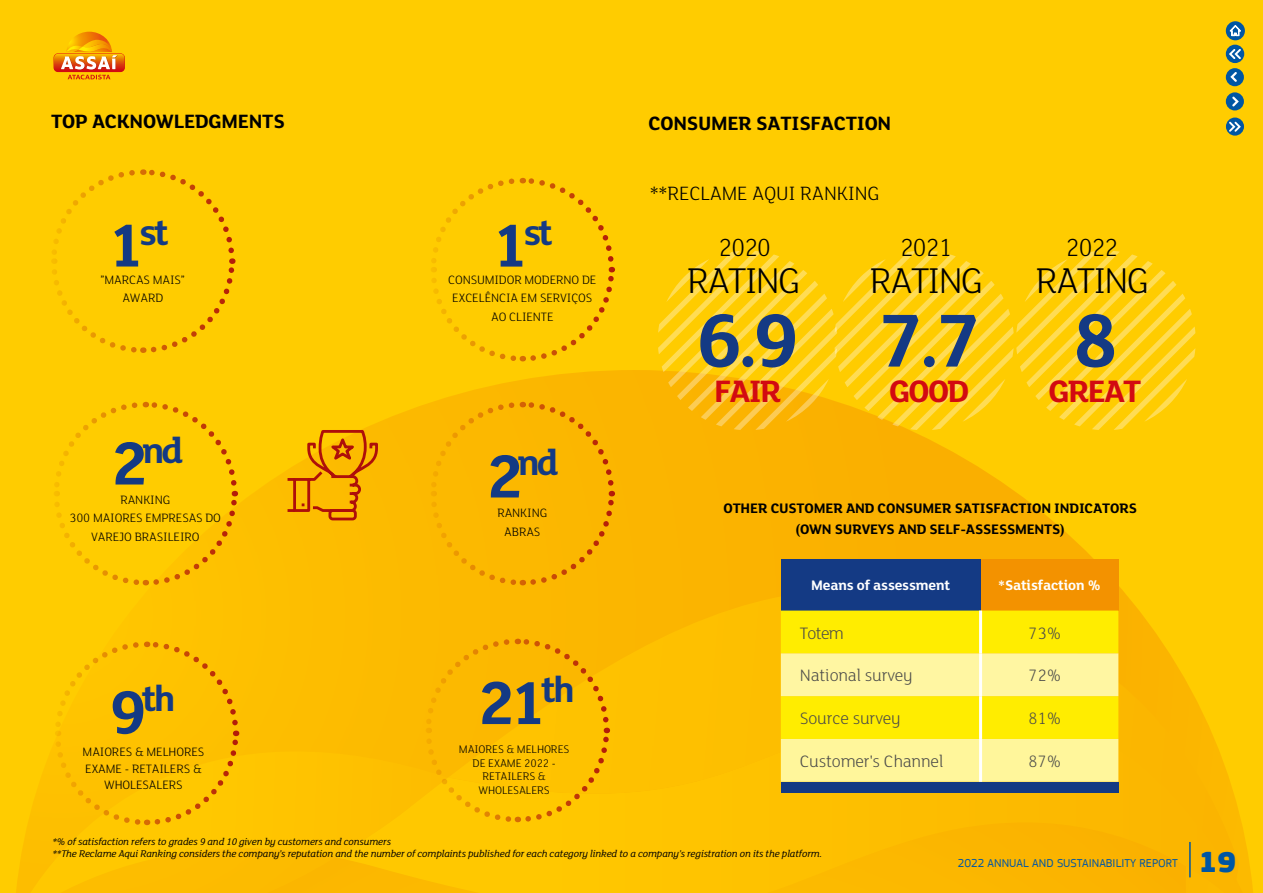
<style>
.page{position:relative;width:1263px;height:893px;background:#fc0}
.page>*{position:absolute;margin:0;border:0;box-sizing:border-box;transform-origin:0 0}
.t1{font:81.75px "FS Lola Bold Regular";color:#143a84}
.t2{font:66px "FS Lola Bold Regular";color:#143a84}
.t3{font:39px "FS Lola Light Regular";letter-spacing:-.05em;color:#000}
.t4{font:38.55px "FS Lola Bold Regular";letter-spacing:-.075em;color:#143a84}
.t5{font:33.75px "FS Lola Bold Regular";letter-spacing:-.05em;color:#d20a11}
.t6{font:900 30px "PF Square Sans Pro";color:#0056a4}
.t7{font:27px "FS Lola Light Regular";letter-spacing:-.05em;color:#000}
.t8{font:21px "FS Lola Bold Regular";letter-spacing:-.01em;color:#000}
.t9{font:21px "FS Lola Light Regular";letter-spacing:-.01em;color:#000}
.t10{font:18px "FS Lola Light Regular";letter-spacing:-.01em;color:#4a4a49}
.t11{font:15px/21px "FS Lola Bold Regular";letter-spacing:-.01em;color:#000;text-align:center}
.t12{font:15px "FS Lola Bold Regular";letter-spacing:-.01em;color:#fff}
.t13{font:13.2px/18.5px "FS Lola Light Regular";letter-spacing:-.01em;color:#000;text-align:center}
.t14{font:12px/13.5px "FS Lola Light Regular";letter-spacing:-.01em;color:#000;text-align:center}
.t15{font:12px "PF Square Sans Pro";color:#0056a4}
.t16{font:10.5px/12px "FS Lola Italic Regular";letter-spacing:-.01em;color:#000}
.s1{font-size:66px}
</style>
<div class="page">
<img style="left:16px;top:370px;width:1237px;height:523px">
<img style="left:29px;top:751px;width:306px;height:142px">
<img style="left:335px;top:703px;width:909px;height:190px">
<img style="left:448px;top:589px;width:791px;height:294px">
<svg style="left:658px;top:251px;width:537px;height:179px"></svg>
<svg style="left:53px;top:31px;width:72px;height:48px"></svg>
<svg style="left:423px;top:637px;width:189px;height:188px"></svg>
<svg style="left:52px;top:640px;width:189px;height:188px"></svg>
<div style="left:428px;top:400px;width:189px;height:188px;background:#fcb800"></div>
<svg style="left:51px;top:400px;width:189px;height:188px"></svg>
<div style="left:781px;top:782px;width:337px;height:11px;background:#143a84"></div>
<div style="left:781px;top:559px;width:199px;height:52px;background:#143a84"></div>
<div style="left:980px;top:559px;width:138px;height:52px;background:#f39200"></div>
<svg style="left:781px;top:611px;width:337px;height:171px;background:#fef14f"></svg>
<hr style="left:979px;top:611px;width:3px;height:42px;background:#fff">
<hr style="left:979px;top:653px;width:3px;height:43px;background:#fff">
<hr style="left:979px;top:696px;width:3px;height:43px;background:#fff">
<hr style="left:979px;top:739px;width:3px;height:43px;background:#fff">
<svg style="left:285px;top:431px;width:94px;height:91px"></svg>
<hr style="left:1189px;top:842px;width:2px;height:35px;background:#0056a4">
<svg style="left:51px;top:169px;width:185px;height:184px"></svg>
<svg style="left:431px;top:178px;width:184px;height:184px"></svg>
<div style="left:1226px;top:45px;width:18px;height:18px;background:#0056a4;border-radius:50%"></div>
<svg style="left:1229px;top:49px;width:12px;height:10px"></svg>
<div style="left:1226px;top:92px;width:18px;height:18px;background:#0056a4;border-radius:50%"></div>
<svg style="left:1232px;top:97px;width:7px;height:10px"></svg>
<div style="left:1226px;top:68px;width:18px;height:18px;background:#0056a4;border-radius:50%"></div>
<svg style="left:1230px;top:72px;width:7px;height:10px"></svg>
<svg style="left:1226px;top:21px;width:19px;height:19px"></svg>
<svg style="left:1229px;top:25px;width:12px;height:11px"></svg>
<div style="left:1226px;top:118px;width:18px;height:18px;background:#0056a4;border-radius:50%"></div>
<svg style="left:1229px;top:122px;width:12px;height:10px"></svg>
<h3 class="t8" style="left:51px;top:110px;width:235px">TOP ACKNOWLEDGMENTS</h3>
<h3 class="t8" style="left:648px;top:112px;width:244px">CONSUMER SATISFACTION</h3>
<h3 class="t4" style="left:107px;top:211px;width:63px"><span class="s1">1</span>st</h3>
<p class="t13" style="left:100px;top:271px;width:86px">”MARCAS MAIS”<br>AWARD</p>
<h3 class="t4" style="left:492px;top:211px;width:63px"><span class="s1">1</span>st</h3>
<p class="t13" style="left:448px;top:271px;width:150px">CONSUMIDOR MODERNO DE<br>EXCELÊNCIA EM SERVIÇOS<br>AO CLIENTE</p>
<h3 class="t4" style="left:143px;top:429px;width:42px">nd</h3>
<h2 class="t2" style="left:111px;top:428px;width:38px">2</h2>
<h3 class="t4" style="left:518px;top:442px;width:42px">nd</h3>
<h2 class="t2" style="left:486px;top:441px;width:38px">2</h2>
<p class="t13" style="left:70px;top:490px;width:153px">RANKING<br>300 MAIORES EMPRESAS DO<br>VAREJO BRASILEIRO</p>
<p class="t13" style="left:497px;top:504px;width:51px">RANKING<br>ABRAS</p>
<h3 class="t4" style="left:110px;top:678px;width:67px"><span class="s1">9</span>th</h3>
<p class="t13" style="left:83px;top:744px;width:123px;line-height:16.5px">MAIORES &amp; MELHORES<br>EXAME - RETAILERS &amp;<br>WHOLESALERS</p>
<h2 class="t2" style="left:477px;top:667px;width:99px">21<sup>th</sup></h2>
<p class="t14" style="left:459px;top:743px;width:112px">MAIORES &amp; MELHORES<br>DE EXAME 2022 -<br>RETAILERS &amp;<br>WHOLESALERS</p>
<h3 class="t9" style="left:650px;top:182px;width:231px">**RECLAME AQUI RANKING</h3>
<h3 class="t7" style="left:718px;top:233px;width:54px">2020</h3>
<h3 class="t7" style="left:900px;top:233px;width:54px">2021</h3>
<h3 class="t7" style="left:1065px;top:233px;width:54px">2022</h3>
<h3 class="t3" style="left:687px;top:260px;width:115px">RATING</h3>
<h1 class="t1" style="left:696px;top:296px;width:105px">6.9</h1>
<h3 class="t5" style="left:714px;top:373px;width:69px">FAIR</h3>
<h3 class="t3" style="left:870px;top:260px;width:115px">RATING</h3>
<h3 class="t3" style="left:1036px;top:260px;width:115px">RATING</h3>
<h1 class="t1" style="left:877px;top:296px;width:105px">7.7</h1>
<h3 class="t5" style="left:889px;top:373px;width:82px">GOOD</h3>
<h1 class="t1" style="left:1072px;top:296px;width:47px">8</h1>
<h3 class="t5" style="left:1048px;top:373px;width:95px">GREAT</h3>
<h3 class="t11" style="left:723px;top:498px;width:415px">OTHER CUSTOMER AND CONSUMER SATISFACTION INDICATORS (OWN SURVEYS AND SELF-ASSESSMENTS)</h3>
<h3 class="t12" style="left:811px;top:577px;width:141px">Means of assessment</h3>
<h3 class="t12" style="left:998px;top:577px;width:104px">*Satisfaction %</h3>
<h3 class="t10" style="left:800px;top:623px;width:46px">Totem</h3>
<h3 class="t10" style="left:1028px;top:623px;width:35px">73%</h3>
<h3 class="t10" style="left:800px;top:666px;width:114px">National survey</h3>
<h3 class="t10" style="left:1028px;top:666px;width:35px">72%</h3>
<h3 class="t10" style="left:800px;top:709px;width:102px">Source survey</h3>
<h3 class="t10" style="left:1028px;top:709px;width:35px">81%</h3>
<h3 class="t10" style="left:800px;top:752px;width:145px">Customer's Channel</h3>
<h3 class="t10" style="left:1028px;top:752px;width:35px">87%</h3>
<p class="t16" style="left:52px;top:835px;width:771px">*% of satisfaction refers to grades 9 and 10 given by customers and consumers<br>**The Reclame Aqui Ranking considers the company’s reputation and the number of complaints published for each category linked to a company’s registration on its the platform.</p>
<p class="t15" style="left:958px;top:856px;width:222px">2022 ANNUAL AND SUSTAINABILITY REPORT</p>
<h3 class="t6" style="left:1199px;top:844px;width:38px">19</h3>
</div>
